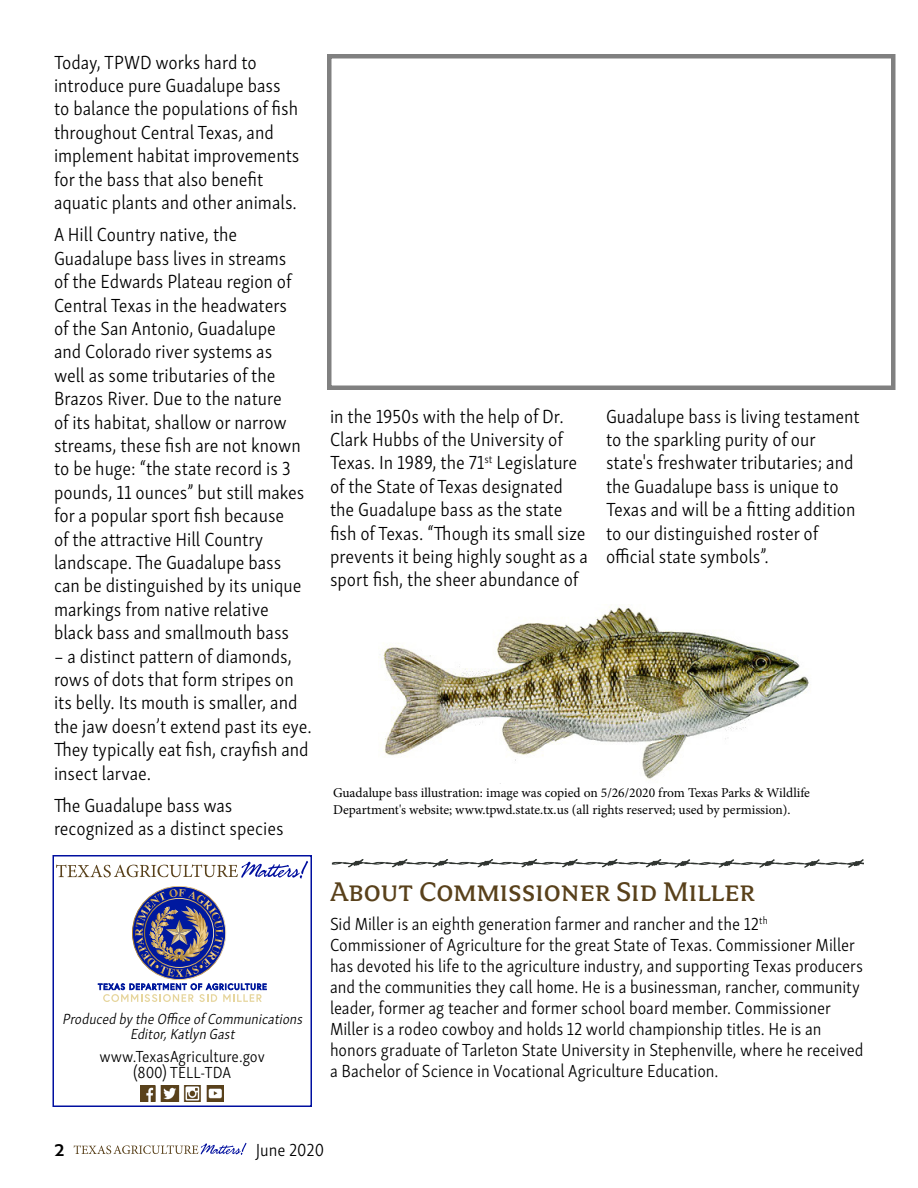
<style>
.page{position:relative;width:918px;height:1188px;background:#fff}
.page>*{position:absolute;margin:0;border:0;box-sizing:border-box;transform-origin:0 0}
.Howdy_Neighbors{font:30px "Avance Pro";color:#59411b}
.t1{font:300 19.5px/23.4px "Skolar Sans Latn Cn";color:#000}
.t2{font:300 18px/21px "Skolar Sans Latn Cn";letter-spacing:-.005em;color:#000}
.t3{font:600 18px "Basic Gothic Pro";color:#000}
.t4{font:300 16.5px "Skolar Sans Latn Cn";color:#000}
.t5{font:italic 300 15px "Skolar Sans Latn Cn";color:#000}
.t6{font:13.5px/16.2px "Minion Pro";color:#000}
</style>
<div class="page">
<img style="left:331px;top:859px;width:533px;height:9px">
<div style="left:52px;top:855px;width:260px;height:252px;border:2px solid #000f9f"></div>
<svg style="left:98px;top:983px;width:169px;height:19px"></svg>
<img style="left:135px;top:889px;width:88px;height:88px">
<img style="left:141px;top:1085px;width:83px;height:16px">
<svg style="left:56px;top:861px;width:252px;height:18px"></svg>
<div style="left:327px;top:54px;width:569px;height:336px;border:4px solid #808080"></div>
<img style="left:383px;top:604px;width:426px;height:175px">
<svg style="left:74px;top:1142px;width:173px;height:13px"></svg>
<p class="t1" style="left:54px;top:49px;width:247px">Today, TPWD works hard to introduce pure Guadalupe bass to balance the populations of fish throughout Central Texas, and implement habitat improvements for the bass that also benefit aquatic plants and other animals.</p>
<p class="t1" style="left:54px;top:222px;width:252px">A Hill Country native, the<br>Guadalupe bass lives in streams of the Edwards Plateau region of<br>Central Texas in the headwaters of the San Antonio, Guadalupe and Colorado river systems as well as some tributaries of the<br>Brazos River. Due to the nature<br>of its habitat, shallow or narrow streams, these fish are not known to be huge: “the state record is 3 pounds, 11 ounces” but still makes for a popular sport fish because<br>of the attractive Hill Country landscape. The Guadalupe bass can be distinguished by its unique markings from native relative black bass and smallmouth bass</p>
<p class="t1" style="left:54px;top:643px;width:259px">– a distinct pattern of diamonds, rows of dots that form stripes on its belly. Its mouth is smaller, and the jaw doesn’t extend past its eye.<br>They typically eat fish, crayfish and insect larvae.</p>
<p class="t1" style="left:54px;top:792px;width:231px">The Guadalupe bass was recognized as a distinct species</p>
<p class="t5" style="left:62px;top:1008px;width:245px">Produced bythe Office of Communications</p>
<p class="t5" style="left:130px;top:1023px;width:109px">Editor,Katlyn Gast</p>
<p class="t4" style="left:100px;top:1044px;width:167px">www.TexasAgriculture.gov</p>
<p class="t4" style="left:133px;top:1061px;width:100px">(800) TELL-TDA</p>
<p class="t1" style="left:330px;top:403px;width:259px">in the 1950s with the help of Dr.<br>Clark Hubbs of the University of Texas. In 1989, the 71<sup>st</sup> Legislature of the State of Texas designated the Guadalupe bass as the state fish of Texas. “Though its small size prevents it being highly sought as a sport fish, the sheer abundance of</p>
<p class="t1" style="left:606px;top:403px;width:255px">Guadalupe bass is living testament to the sparkling purity of our state's freshwater tributaries; and the Guadalupe bass is unique to<br>Texas and will be a fitting addition to our distinguished roster of official state symbols”.</p>
<p class="t6" style="left:333px;top:785px;width:479px">Guadalupe bass illustration: image was copied on 5/26/2020 from Texas Parks &amp; Wildlife<br>Department's website; www.tpwd.state.tx.us (all rights reserved; used by permission).</p>
<p class="Howdy_Neighbors" style="left:330px;top:876px;width:427px">About Commissioner Sid Miller</p>
<p class="t2" style="left:330px;top:912px;width:535px">Sid Miller is an eighth generation farmer and rancher and the 12<sup>th </sup>Commissioner of Agriculture for the great State of Texas. Commissioner Miller has devoted his life to the agriculture industry, and supporting Texas producers and the communities they call home. He is a businessman, rancher, community leader, former ag teacher and former school board member. Commissioner Miller is a rodeo cowboy and holds 12 world championship titles. He is an honors graduate of Tarleton State University in Stephenville, where he received a Bachelor of Science in Vocational Agriculture Education.</p>
<p class="t3" style="left:54px;top:1140px;width:12px">2</p>
<p class="t2" style="left:256px;top:1138px;width:70px">June 2020</p>
</div>
